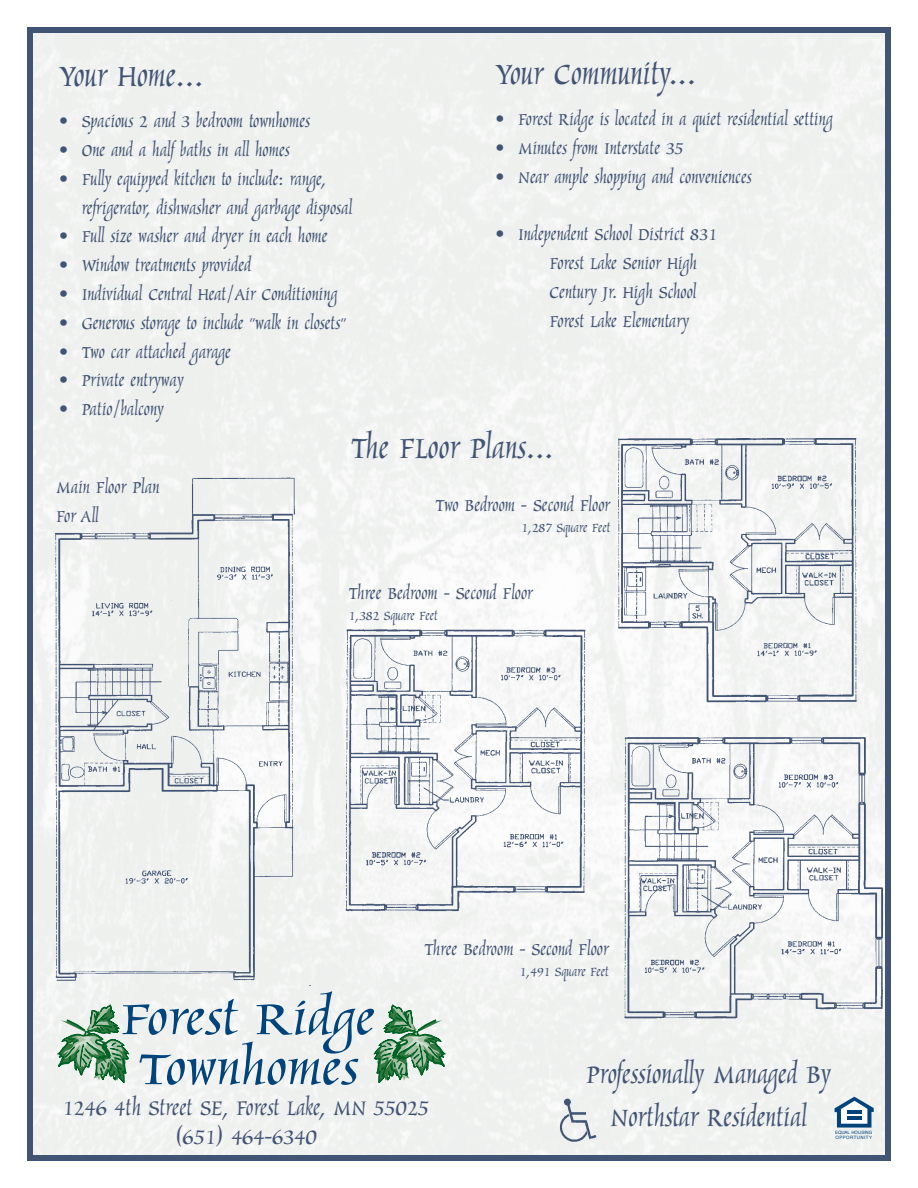
<style>
.page{position:relative;width:918px;height:1188px;background:#fff}
.page>*{position:absolute;margin:0;border:0;box-sizing:border-box;transform-origin:0 0}
.t1{font:64.65px/50.1px "Marigold";color:#00447b;scale:1.26 1}
.t2{font:42px "Marigold";color:#425474}
.t3{font:36px/43.2px "Marigold";color:#425474;text-align:center}
.t4{font:30px/29px "Marigold";color:#425474;text-align:center}
.t5{font:24px/28.8px "Marigold";color:#425474}
.t6{font:18px "Marigold";color:#425474}
.t7{font:4.5px/5.4px "Helvetica";letter-spacing:.03em;color:#00447b}
.s1{font-size:18px}
</style>
<div class="page">
<div style="left:34px;top:34px;width:850px;height:1120px;background:#eff1f0"></div>
<div style="left:27px;top:27px;width:864px;height:1134px;border:6px solid #425474"></div>
<img style="left:44px;top:465px;width:266px;height:521px">
<img style="left:614px;top:439px;width:254px;height:273px">
<img style="left:339px;top:622px;width:260px;height:302px">
<img style="left:614px;top:726px;width:277px;height:299px">
<svg style="left:58px;top:996px;width:71px;height:97px"></svg>
<svg style="left:373px;top:1004px;width:72px;height:83px"></svg>
<img style="left:546px;top:1080px;width:57px;height:69px">
<svg style="left:835px;top:1097px;width:39px;height:31px"></svg>
<hr style="left:847px;top:1111px;width:15px;height:3px;background:#00447b">
<hr style="left:847px;top:1116px;width:15px;height:4px;background:#00447b">
<h2 class="t2" style="left:59px;top:59px;width:146px">Your Home...</h2>
<p class="t5" style="left:59px;top:108px;width:252px"><span class="s1">•</span> Spacious 2 and 3 bedroom townhomes</p>
<p class="t5" style="left:59px;top:137px;width:232px"><span class="s1">•</span> One and a half baths in all homes</p>
<p class="t5" style="left:82px;top:166px;width:272px;text-indent:-22px"><span class="s1">•</span> Fully equipped kitchen to include: range, refrigerator, dishwasher and garbage disposal</p>
<p class="t5" style="left:59px;top:224px;width:270px"><span class="s1">•</span> Full size washer and dryer in each home</p>
<p class="t5" style="left:59px;top:252px;width:194px"><span class="s1">•</span> Window treatments provided</p>
<p class="t5" style="left:59px;top:281px;width:280px"><span class="s1">•</span> Individual Central Heat/Air Conditioning</p>
<p class="t5" style="left:59px;top:310px;width:288px"><span class="s1">•</span> Generous storage to include "walk in closets"</p>
<p class="t5" style="left:59px;top:339px;width:173px"><span class="s1">•</span> Two car attached garage</p>
<p class="t5" style="left:59px;top:368px;width:126px"><span class="s1">•</span> Private entryway</p>
<p class="t5" style="left:59px;top:396px;width:106px"><span class="s1">•</span> Patio/balcony</p>
<h2 class="t2" style="left:496px;top:57px;width:203px">Your Community...</h2>
<p class="t5" style="left:496px;top:106px;width:339px"><span class="s1">•</span> Forest Ridge is located in a quiet residential setting</p>
<p class="t5" style="left:496px;top:135px;width:190px"><span class="s1">•</span> Minutes from Interstate 35</p>
<p class="t5" style="left:496px;top:164px;width:258px"><span class="s1">•</span> Near ample shopping and conveniences</p>
<p class="t5" style="left:550px;top:222px;width:169px;text-indent:-54px"><span class="s1">•</span> Independent School District 831<br>Forest Lake Senior High<br>Century Jr. High School<br>Forest Lake Elementary</p>
<p class="t5" style="left:56px;top:474px;width:105px">Main Floor Plan<br>For All</p>
<h2 class="t2" style="left:351px;top:430px;width:204px">The FLoor Plans...</h2>
<p class="t5" style="left:436px;top:492px;width:176px">Two Bedroom - Second Floor</p>
<p class="t6" style="left:521px;top:520px;width:90px">1,287 Square Feet</p>
<p class="t5" style="left:349px;top:580px;width:186px">Three Bedroom - Second Floor</p>
<p class="t6" style="left:349px;top:608px;width:90px">1,382 Square Feet</p>
<p class="t5" style="left:425px;top:936px;width:186px">Three Bedroom - Second Floor</p>
<p class="t6" style="left:520px;top:964px;width:90px">1,491 Square Feet</p>
<h1 class="t1" style="left:120px;top:997px;width:204px">Forest Ridge<br>Townhomes</h1>
<p class="t4" style="left:63px;top:1095px;width:368px">1246 4th Street SE, Forest Lake, MN 55025 (651) 464-6340</p>
<h3 class="t3" style="left:587px;top:1055px;width:246px">Professionally Managed By<br>Northstar Residential</h3>
<p class="t7" style="left:835px;top:1130px;width:39px">EQUAL HOUSING<br>OPPORTUNITY</p>
</div>
